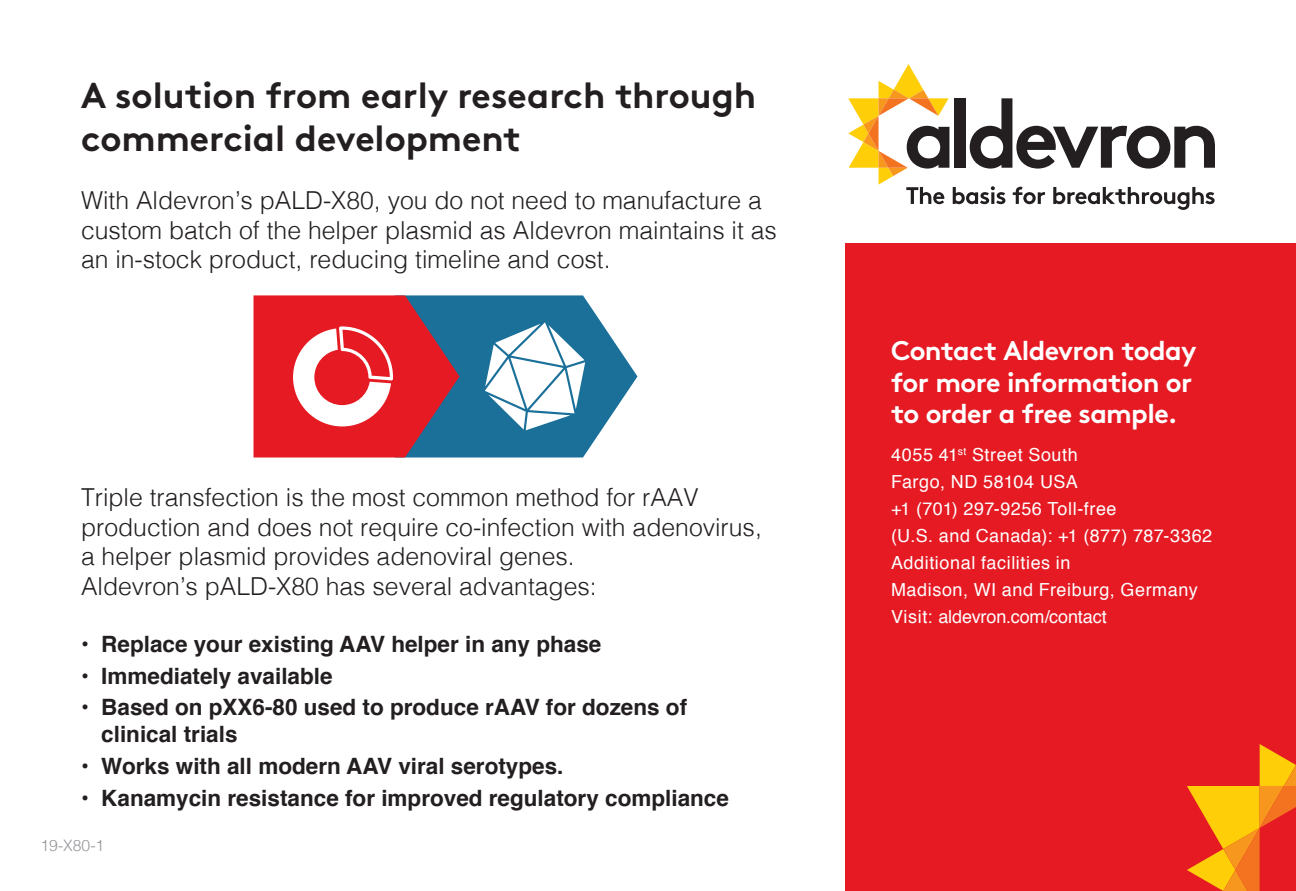
<style>
.page{position:relative;width:1296px;height:891px;background:#fff}
.page>*{position:absolute;margin:0;border:0;box-sizing:border-box;transform-origin:0 0}
.t1{font:700 36px/43.2px "Brown Pro";color:#231f20}
.t2{font:700 27px/31.5px "Brown Pro";letter-spacing:-.02em;color:#fff}
.t3{font:300 24.75px/29.7px "Helvetica";color:#231f20}
.t4{font:700 22.5px/27px "Helvetica";color:#231f20}
.t5{font:18px/27px "Helvetica";letter-spacing:.03em;color:#fff}
.t6{font:18px "Helvetica";letter-spacing:-.005em;color:#fff}
.t7{font:300 15.75px "Helvetica";color:#939598}
</style>
<div class="page">
<svg style="left:848px;top:64px;width:367px;height:146px"></svg>
<div style="left:846px;top:243px;width:450px;height:648px;background:#e51a23"></div>
<svg style="left:1187px;top:744px;width:109px;height:147px"></svg>
<svg style="left:254px;top:295px;width:383px;height:162px"></svg>
<p class="t1" style="left:81px;top:70px;width:677px">A solution from early research through commercial development</p>
<p class="t3" style="left:81px;top:184px;width:697px">With Aldevron’s pALD-X80, you do not need to manufacture a custom batch of the helper plasmid as Aldevron maintains it as an in-stock product, reducing timeline and cost.</p>
<p class="t3" style="left:81px;top:481px;width:682px">Triple transfection is the most common method for rAAV production and does not require co-infection with adenovirus, a helper plasmid provides adenoviral genes.<br>Aldevron’s pALD-X80 has several advantages:</p>
<p class="t4" style="left:81px;top:631px;width:522px">• Replace your existing AAV helper in any phase</p>
<p class="t4" style="left:81px;top:662px;width:253px">• Immediately available</p>
<p class="t4" style="left:101px;top:694px;width:587px;text-indent:-20px">• Based on pXX6-80 used to produce rAAV for dozens of clinical trials</p>
<p class="t4" style="left:81px;top:753px;width:484px">• Works with all modern AAV viral serotypes.</p>
<p class="t4" style="left:81px;top:785px;width:649px">• Kanamycin resistance for improved regulatory compliance</p>
<p class="t7" style="left:40px;top:832px;width:65px">19-X80-1</p>
<p class="t2" style="left:891px;top:332px;width:307px">Contact Aldevron today for more information or to order a free sample.</p>
<p class="t5" style="left:891px;top:441px;width:188px">4055 41<sup>st</sup> Street South<br>Fargo, ND 58104 USA</p>
<p class="t5" style="left:891px;top:495px;width:323px">+1 (701) 297-9256 Toll-free<br>(U.S. and Canada): +1 (877) 787-3362</p>
<p class="t5" style="left:891px;top:549px;width:308px">Additional facilities in<br>Madison, WI and Freiburg, Germany</p>
<p class="t6" style="left:891px;top:602px;width:217px">Visit: aldevron.com/contact</p>
</div>
